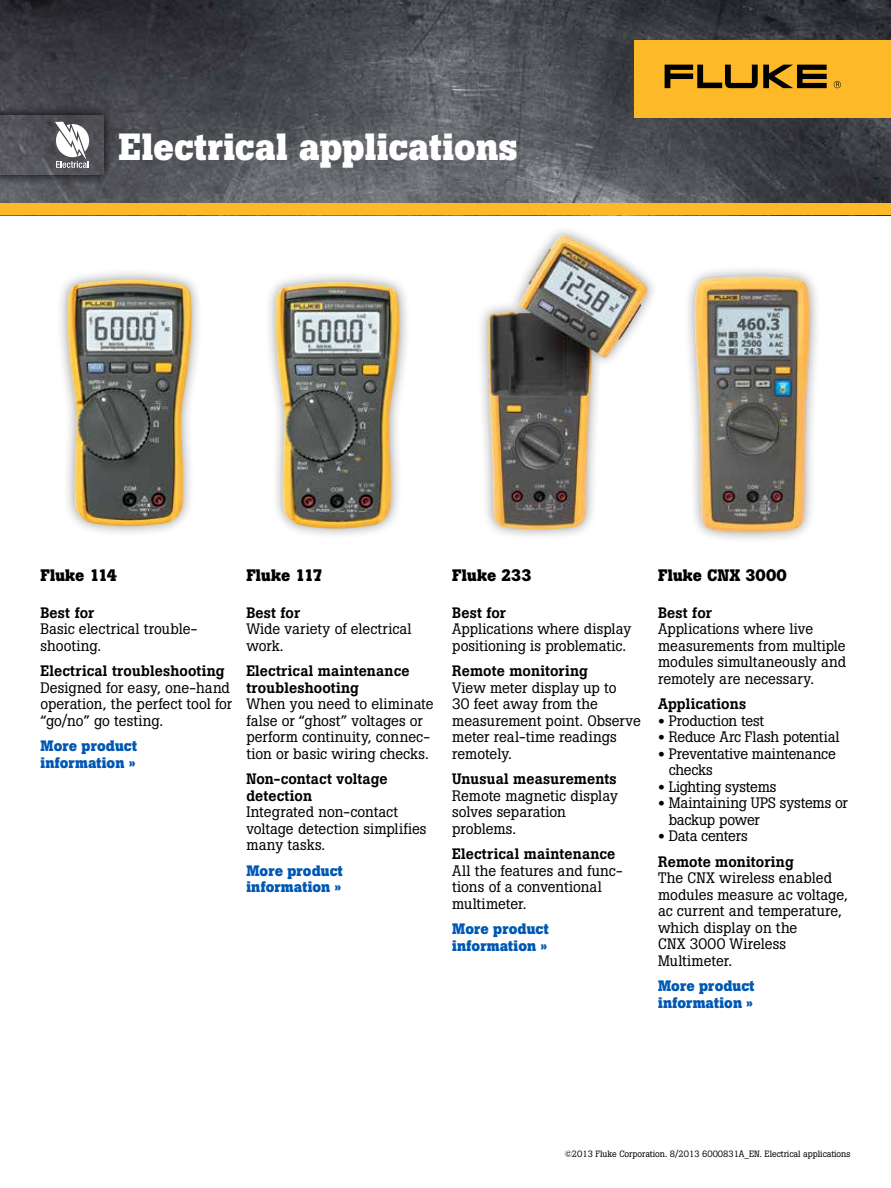
<style>
.page{position:relative;width:891px;height:1188px;background:#fff}
.page>*{position:absolute;margin:0;border:0;box-sizing:border-box;transform-origin:0 0}
.t1{font:700 37.5px "Boton Pro";letter-spacing:.005em;color:#fff}
.t2{font:700 16.5px "Boton Pro";letter-spacing:.01em;color:#000}
.t3{font:15px/16.5px "Boton Pro";letter-spacing:-.005em;color:#000}
.t4{font:500 15px/16.5px "Boton Pro";letter-spacing:.01em;color:#000}
.t5{font:700 15px/16.5px "Boton Pro";letter-spacing:.01em;color:#0058b3}
.t6{font:9px "Boton Pro";color:#000}
.s1{font-family:"Helvetica Neue LT Std";font-stretch:expanded;font-size:13.5px}
.s2{font-family:"Helvetica Neue LT Std";font-weight:400;font-stretch:expanded;font-size:13.5px}
.s3{font-weight:400}
</style>
<div class="page">
<img style="left:0;top:0;width:891px;height:216px">
<svg style="left:0;top:104px;width:115px;height:82px;background:#434348"></svg>
<img style="left:0;top:115px;width:104px;height:60px">
<div style="left:0;top:203px;width:891px;height:12px;background:#fdb927"></div>
<div style="left:264px;top:271px;width:147px;height:269px;background:#000;opacity:.4"></div>
<img style="left:275px;top:282px;width:125px;height:247px">
<div style="left:56px;top:268px;width:147px;height:270px;background:#000;opacity:.4"></div>
<img style="left:67px;top:280px;width:125px;height:246px">
<div style="left:683px;top:265px;width:139px;height:279px;background:#000;opacity:.4"></div>
<img style="left:694px;top:276px;width:117px;height:257px">
<div style="left:476px;top:224px;width:183px;height:317px;background:#000;opacity:.4"></div>
<img style="left:488px;top:236px;width:160px;height:294px">
<svg style="left:55px;top:122px;width:34px;height:46px"></svg>
<div style="left:634px;top:40px;width:257px;height:78px;background:#fdb927"></div>
<svg style="left:665px;top:65px;width:162px;height:23px"></svg>
<svg style="left:834px;top:81px;width:7px;height:7px"></svg>
<h1 class="t1" style="left:119px;top:123px;width:401px">Electrical applications</h1>
<p class="t2" style="left:40px;top:564px;width:78px">Fluke 114</p>
<p class="t4" style="left:40px;top:604px;width:55px">Best for</p>
<p class="t3" style="left:40px;top:621px;width:158px">Basic electrical trouble&shy;shooting.</p>
<p class="t4" style="left:40px;top:663px;width:186px">Electrical troubleshooting</p>
<p class="t3" style="left:40px;top:679px;width:193px">Designed for easy, one-hand operation, the perfect tool for “go/no” go testing.</p>
<p class="t5" style="left:40px;top:738px;width:98px">More product information »</p>
<p class="t2" style="left:246px;top:564px;width:78px">Fluke 117</p>
<p class="t4" style="left:246px;top:604px;width:55px">Best for</p>
<p class="t3" style="left:246px;top:621px;width:167px">Wide variety of electrical work.</p>
<p class="t4" style="left:246px;top:663px;width:165px">Electrical maintenance troubleshooting</p>
<p class="t3" style="left:246px;top:696px;width:189px">When you need to eliminate false or “ghost” voltages or perform continuity, connec&shy;tion or basic wiring checks.</p>
<p class="t4" style="left:246px;top:771px;width:143px">Non-contact voltage detection</p>
<p class="t3" style="left:246px;top:804px;width:182px">Integrated non-contact voltage detection simplifies many tasks.</p>
<p class="t5" style="left:246px;top:862px;width:98px">More product information »</p>
<p class="t2" style="left:452px;top:564px;width:81px">Fluke 233</p>
<p class="t4" style="left:452px;top:604px;width:55px">Best for</p>
<p class="t3" style="left:452px;top:621px;width:180px">Applications where display positioning is problematic.</p>
<p class="t4" style="left:452px;top:663px;width:137px">Remote monitoring</p>
<p class="t3" style="left:452px;top:679px;width:190px">View meter display up to<br>30 feet away from the measurement point. Observe meter real-time readings remotely.</p>
<p class="t4" style="left:452px;top:771px;width:166px">Unusual measurements</p>
<p class="t3" style="left:452px;top:787px;width:167px">Remote magnetic display solves separation problems.</p>
<p class="t4" style="left:452px;top:846px;width:165px">Electrical maintenance</p>
<p class="t3" style="left:452px;top:862px;width:172px">All the features and func&shy;tions of a conventional multimeter.</p>
<p class="t5" style="left:452px;top:921px;width:98px">More product information »</p>
<p class="t2" style="left:658px;top:564px;width:130px">Fluke CNX 3000</p>
<p class="t4" style="left:658px;top:604px;width:55px">Best for</p>
<p class="t3" style="left:658px;top:621px;width:190px">Applications where live measurements from multiple modules simultaneously and remotely are necessary.</p>
<p class="t4" style="left:658px;top:696px;width:90px">Applications</p>
<p class="t3" style="left:658px;top:712px;width:108px"><span class="s1">•</span> Production test</p>
<p class="t3" style="left:658px;top:729px;width:183px"><span class="s1">•</span> Reduce Arc Flash potential</p>
<p class="t3" style="left:669px;top:745px;width:169px;text-indent:-11px"><span class="s1">•</span> Preventative maintenance checks</p>
<p class="t3" style="left:658px;top:778px;width:120px"><span class="s1">•</span> Lighting systems</p>
<p class="t3" style="left:669px;top:795px;width:181px;text-indent:-11px"><span class="s1">•</span> Maintaining UPS systems or backup power</p>
<p class="t4" style="left:658px;top:823px;width:137px;line-height:25.5px"><span class="s2">•</span> <span class="s3">Data centers<br></span>Remote monitoring</p>
<p class="t3" style="left:658px;top:870px;width:191px">The CNX wireless enabled modules measure ac voltage, ac current and temperature, which display on the<br>CNX 3000 Wireless<br>Multimeter.</p>
<p class="t5" style="left:658px;top:978px;width:98px">More product information »</p>
<p class="t6" style="left:565px;top:1148px;width:287px">©2013 Fluke Corporation. 8/2013 6000831A_EN. Electrical applications</p>
</div>
